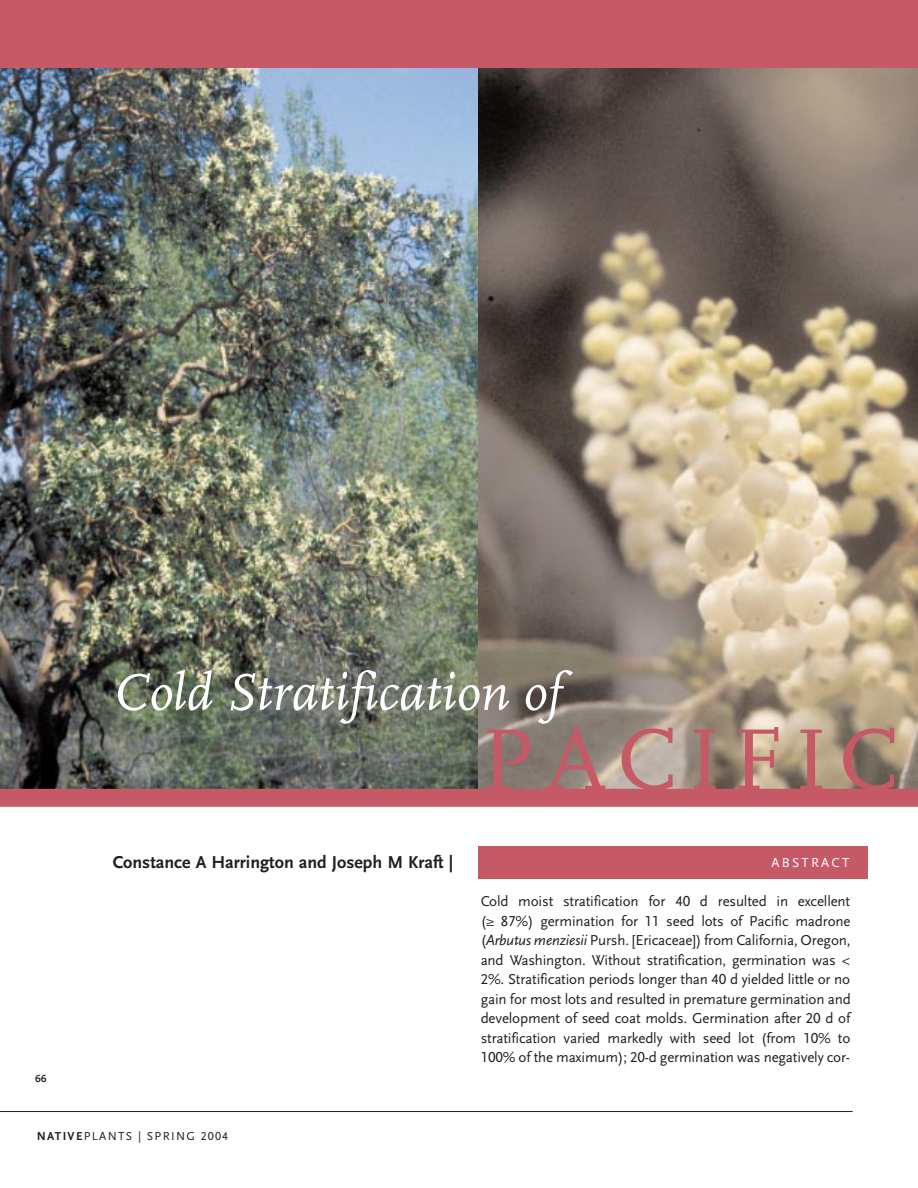
<style>
.page{position:relative;width:918px;height:1188px;background:#fff}
.page>*{position:absolute;margin:0;border:0;box-sizing:border-box;transform-origin:0 0}
.t1{font:90px "FF Scala Caps";letter-spacing:.12em;color:#c55965}
.t2{font:italic 54px "FF Scala";color:#fff}
.t3{font:700 18px "Scala Sans";color:#231f20}
.t4{font:15px/19.5px "Scala Sans";letter-spacing:-.01em;color:#231f20;text-align:justify}
.t5{font:13.5px "Scala Sans";letter-spacing:.17em;color:#fff}
.t6{font:12px "Scala Sans";letter-spacing:.115em;color:#231f20}
.t7{font:700 10.5px "Scala Sans";color:#231f20}
.s1{font-weight:700}
.s2{font-family:"Scala Sans Caps"}
.s3{font-style:italic}
</style>
<div class="page">
<img style="left:478px;top:68px;width:440px;height:721px">
<img style="left:0;top:68px;width:478px;height:721px">
<hr style="left:0;top:1111px;width:853px;height:1px;background:#231f20">
<div style="left:0;top:0;width:918px;height:68px;background:#c55965"></div>
<div style="left:0;top:789px;width:918px;height:18px;background:#c55965"></div>
<div style="left:478px;top:846px;width:390px;height:33px;background:#c55965"></div>
<h2 class="t2" style="left:113px;top:671px;width:450px">Cold Stratification of</h2>
<h1 class="t1" style="left:481px;top:705px;width:419px">PACIFIC</h1>
<p class="t3" style="left:113px;top:855px;width:342px">Constance A Harrington and Joseph M Kraft |</p>
<p class="t5" style="left:771px;top:857px;width:80px">ABSTRACT</p>
<p class="t7" style="left:35px;top:1074px;width:13px">66</p>
<p class="t6" style="left:37px;top:1131px;width:193px"><span class="s1">NATIVE</span> PLANTS | SPRING <span class="s2">2004</span></p>
<p class="t4" style="left:481px;top:893px;width:372px">Cold moist stratification for <span class="s2">40</span> d resulted in excellent (≠ <span class="s2">87</span>%) germination for <span class="s2">11</span> seed lots of Pacific madrone (<span class="s3">Arbutus menziesii</span> Pursh. [Ericaceae]) from California, Oregon, and Washington. Without stratification, germination was &lt; <span class="s2">2</span>%. Stratification periods longer than <span class="s2">40</span> d yielded little or no gain for most lots and resulted in premature germination and development of seed coat molds. Germination after <span class="s2">20</span> d of stratification varied markedly with seed lot (from <span class="s2">10</span>% to <span class="s2">100</span>% of the maximum); <span class="s2">20</span>-d germination was negatively cor-</p>
</div>
